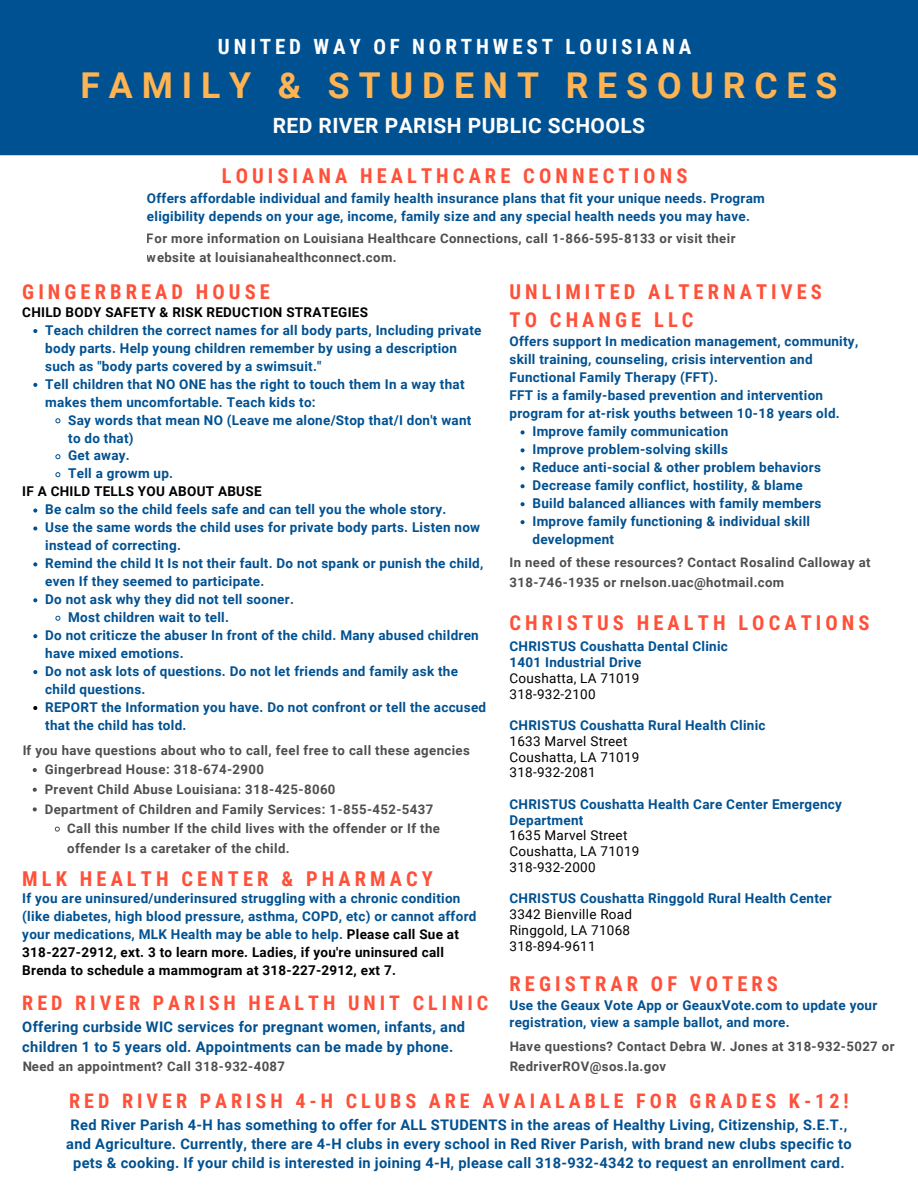
<style>
.page{position:relative;width:918px;height:1188px;background:#fff}
.page>*{position:absolute;margin:0;border:0;box-sizing:border-box;transform-origin:0 0}
.t1{font:700 35.7px "Roboto";letter-spacing:.25em;color:#ffb351}
.t2{font:700 21px "Roboto Condensed";letter-spacing:.18em;color:#fff}
.t3{font:700 21px "Roboto";letter-spacing:.02em;color:#fff}
.t4{font:700 20.4px "Roboto Condensed";letter-spacing:.2em;color:#ff5039}
.t5{font:700 20.1px "Roboto Condensed";letter-spacing:.2em;color:#ff5039}
.t6{font:700 14.55px/19.2px "Roboto";letter-spacing:.02em;color:#005191}
.t7{font:700 13.5px/18px "Roboto";letter-spacing:.02em;color:#005191}
.t8{font:13.5px "Roboto";letter-spacing:.02em;color:#000}
.t9{font:700 13.5px "Roboto";letter-spacing:.02em;color:#000}
.t10{font:700 13.2px/19.6px "Roboto";letter-spacing:.03em;color:#000}
.s1{color:#000}
</style>
<div class="page">
<div style="left:0;top:0;width:918px;height:155px;background:#005191"></div>
<svg style="left:521px;top:430px;width:4px;height:4px"></svg>
<svg style="left:521px;top:448px;width:4px;height:4px"></svg>
<svg style="left:521px;top:466px;width:4px;height:4px"></svg>
<svg style="left:521px;top:484px;width:4px;height:4px"></svg>
<svg style="left:521px;top:502px;width:4px;height:4px"></svg>
<svg style="left:521px;top:520px;width:4px;height:4px"></svg>
<svg style="left:33px;top:329px;width:4px;height:4px"></svg>
<svg style="left:33px;top:383px;width:4px;height:4px"></svg>
<svg style="left:55px;top:418px;width:6px;height:6px"></svg>
<svg style="left:55px;top:454px;width:6px;height:5px"></svg>
<svg style="left:55px;top:472px;width:6px;height:5px"></svg>
<svg style="left:33px;top:509px;width:4px;height:4px"></svg>
<svg style="left:33px;top:526px;width:4px;height:5px"></svg>
<svg style="left:33px;top:562px;width:4px;height:4px"></svg>
<svg style="left:33px;top:598px;width:4px;height:4px"></svg>
<svg style="left:55px;top:616px;width:6px;height:5px"></svg>
<svg style="left:33px;top:634px;width:4px;height:4px"></svg>
<svg style="left:33px;top:670px;width:4px;height:4px"></svg>
<svg style="left:33px;top:706px;width:4px;height:4px"></svg>
<svg style="left:33px;top:768px;width:4px;height:4px"></svg>
<svg style="left:33px;top:788px;width:4px;height:4px"></svg>
<svg style="left:33px;top:807px;width:4px;height:4px"></svg>
<svg style="left:55px;top:826px;width:5px;height:6px"></svg>
<p class="t2" style="left:218px;top:34px;width:475px">UNITED WAY OF NORTHWEST LOUISIANA</p>
<p class="t1" style="left:81px;top:64px;width:758px">FAMILY &amp; STUDENT RESOURCES</p>
<p class="t3" style="left:273px;top:114px;width:374px">RED RIVER PARISH PUBLIC SCHOOLS</p>
<p class="t4" style="left:222px;top:164px;width:467px">LOUISIANA HEALTHCARE CONNECTIONS</p>
<p class="t7" style="left:147px;top:189px;width:619px">Offers affordable individual and family health insurance plans that fit your unique needs. Program eligibility depends on your age, income, family size and any special health needs you may have.</p>
<p class="t10" style="left:147px;top:228px;width:590px">For more information on Louisiana Healthcare Connections, call 1-866-595-8133 or visit their website at louisianahealthconnect.com.</p>
<p class="t4" style="left:22px;top:280px;width:249px">GINGERBREAD HOUSE</p>
<p class="t7" style="left:45px;top:321px;width:438px">Teach children the correct names for all body parts, Including private body parts. Help young children remember by using a description such as "body parts covered by a swimsuit."</p>
<p class="t7" style="left:45px;top:375px;width:421px">Tell children that NO ONE has the right to touch them In a way that makes them uncomfortable. Teach kids to:</p>
<p class="t7" style="left:68px;top:411px;width:405px">Say words that mean NO (Leave me alone/Stop that/I don't want to do that)</p>
<p class="t7" style="left:68px;top:447px;width:63px">Get away.</p>
<p class="t7" style="left:68px;top:465px;width:107px">Tell a growm up.</p>
<p class="t7" style="left:45px;top:501px;width:403px">Be calm so the child feels safe and can tell you the whole story.</p>
<p class="t7" style="left:45px;top:519px;width:436px">Use the same words the child uses for private body parts. Listen now instead of correcting.</p>
<p class="t7" style="left:45px;top:555px;width:440px">Remind the child It Is not their fault. Do not spank or punish the child, even If they seemed to participate.</p>
<p class="t7" style="left:45px;top:590px;width:250px">Do not ask why they did not tell sooner.</p>
<p class="t7" style="left:68px;top:608px;width:162px">Most children wait to tell.</p>
<p class="t7" style="left:45px;top:626px;width:435px">Do not criticze the abuser In front of the child. Many abused children have mixed emotions.</p>
<p class="t7" style="left:45px;top:662px;width:414px">Do not ask lots of questions. Do not let friends and family ask the child questions.</p>
<p class="t7" style="left:45px;top:698px;width:442px">REPORT the Information you have. Do not confront or tell the accused that the child has told.</p>
<p class="t9" style="left:22px;top:304px;width:347px">CHILD BODY SAFETY &amp; RISK REDUCTION STRATEGIES</p>
<p class="t9" style="left:22px;top:484px;width:241px">IF A CHILD TELLS YOU ABOUT ABUSE</p>
<p class="t10" style="left:22px;top:740px;width:449px">If you have questions about who to call, feel free to call these agencies</p>
<p class="t10" style="left:45px;top:760px;width:221px">Gingerbread House: 318-674-2900</p>
<p class="t10" style="left:45px;top:780px;width:292px">Prevent Child Abuse Louisiana: 318-425-8060</p>
<p class="t10" style="left:45px;top:799px;width:390px">Department of Children and Family Services: 1-855-452-5437</p>
<p class="t10" style="left:67px;top:819px;width:374px">Call this number If the child lives with the offender or If the</p>
<p class="t10" style="left:67px;top:839px;width:224px">offender Is a caretaker of the child.</p>
<p class="t4" style="left:22px;top:867px;width:412px">MLK HEALTH CENTER &amp; PHARMACY</p>
<p class="t7" style="left:22px;top:890px;width:456px">If you are uninsured/underinsured struggling with a chronic condition (like diabetes, high blood pressure, asthma, COPD, etc) or cannot afford your medications, MLK Health may be able to help. <span class="s1">Please call Sue at 318-227-2912, ext. 3 to learn more. Ladies, if you're uninsured call Brenda to schedule a mammogram at 318-227-2912, ext 7.</span></p>
<p class="t5" style="left:22px;top:992px;width:468px">RED RIVER PARISH HEALTH UNIT CLINIC</p>
<p class="t6" style="left:22px;top:1017px;width:444px;line-height:19.6px">Offering curbside WIC services for pregnant women, infants, and children 1 to 5 years old. Appointments can be made by phone.</p>
<p class="t10" style="left:22px;top:1057px;width:264px">Need an appointment? Call 318-932-4087</p>
<p class="t4" style="left:510px;top:280px;width:314px">UNLIMITED ALTERNATIVES</p>
<p class="t4" style="left:510px;top:308px;width:186px">TO CHANGE LLC</p>
<p class="t7" style="left:510px;top:333px;width:350px">Offers support In medication management, community, skill training, counseling, crisis intervention and<br>Functional Family Therapy (FFT).</p>
<p class="t7" style="left:510px;top:387px;width:332px">FFT is a family-based prevention and intervention program for at-risk youths between 10-18 years old.</p>
<p class="t7" style="left:532px;top:423px;width:197px">Improve family communication</p>
<p class="t7" style="left:532px;top:441px;width:197px">Improve problem-solving skills</p>
<p class="t7" style="left:532px;top:458px;width:290px">Reduce anti-social &amp; other problem behaviors</p>
<p class="t7" style="left:532px;top:476px;width:272px">Decrease family conflict, hostility, &amp; blame</p>
<p class="t7" style="left:532px;top:494px;width:291px">Build balanced alliances with family members</p>
<p class="t7" style="left:532px;top:512px;width:279px">Improve family functioning &amp; individual skill development</p>
<p class="t10" style="left:510px;top:553px;width:363px">In need of these resources? Contact Rosalind Calloway at<br>318-746-1935 or rnelson.uac@hotmail.com</p>
<p class="t4" style="left:510px;top:611px;width:362px">CHRISTUS HEALTH LOCATIONS</p>
<p class="t7" style="left:510px;top:638px;width:220px">CHRISTUS Coushatta Dental Clinic</p>
<p class="t7" style="left:510px;top:653px;width:133px">1401 Industrial Drive</p>
<p class="t8" style="left:510px;top:670px;width:131px">Coushatta, LA 71019</p>
<p class="t8" style="left:510px;top:686px;width:88px">318-932-2100</p>
<p class="t7" style="left:510px;top:716px;width:258px">CHRISTUS Coushatta Rural Health Clinic</p>
<p class="t8" style="left:510px;top:733px;width:119px">1633 Marvel Street</p>
<p class="t8" style="left:510px;top:749px;width:131px">Coushatta, LA 71019</p>
<p class="t8" style="left:510px;top:765px;width:88px">318-932-2081</p>
<p class="t7" style="left:510px;top:796px;width:334px;line-height:15.8px">CHRISTUS Coushatta Health Care Center Emergency<br>Department</p>
<p class="t8" style="left:510px;top:828px;width:119px">1635 Marvel Street</p>
<p class="t8" style="left:510px;top:844px;width:131px">Coushatta, LA 71019</p>
<p class="t8" style="left:510px;top:859px;width:88px">318-932-2000</p>
<p class="t7" style="left:510px;top:890px;width:324px">CHRISTUS Coushatta Ringgold Rural Health Center</p>
<p class="t8" style="left:510px;top:907px;width:124px">3342 Bienville Road</p>
<p class="t8" style="left:510px;top:922px;width:122px">Ringgold, LA 71068</p>
<p class="t8" style="left:510px;top:938px;width:88px">318-894-9611</p>
<p class="t4" style="left:510px;top:972px;width:270px">REGISTRAR OF VOTERS</p>
<p class="t7" style="left:510px;top:996px;width:369px">Use the Geaux Vote App or GeauxVote.com to update your registration, view a sample ballot, and more.</p>
<p class="t10" style="left:510px;top:1037px;width:387px">Have questions? Contact Debra W. Jones at 318-932-5027 or<br>RedriverROV@sos.la.gov</p>
<p class="t5" style="left:69px;top:1089px;width:781px">RED RIVER PARISH 4-H CLUBS ARE AVAIALABLE FOR GRADES K-12!</p>
<p class="t6" style="left:66px;top:1116px;width:787px;text-align:center">Red River Parish 4-H has something to offer for ALL STUDENTS in the areas of Healthy Living, Citizenship, S.E.T., and Agriculture. Currently, there are 4-H clubs in every school in Red River Parish, with brand new clubs specific to pets &amp; cooking. If your child is interested in joining 4-H, please call 318-932-4342 to request an enrollment card.</p>
</div>
